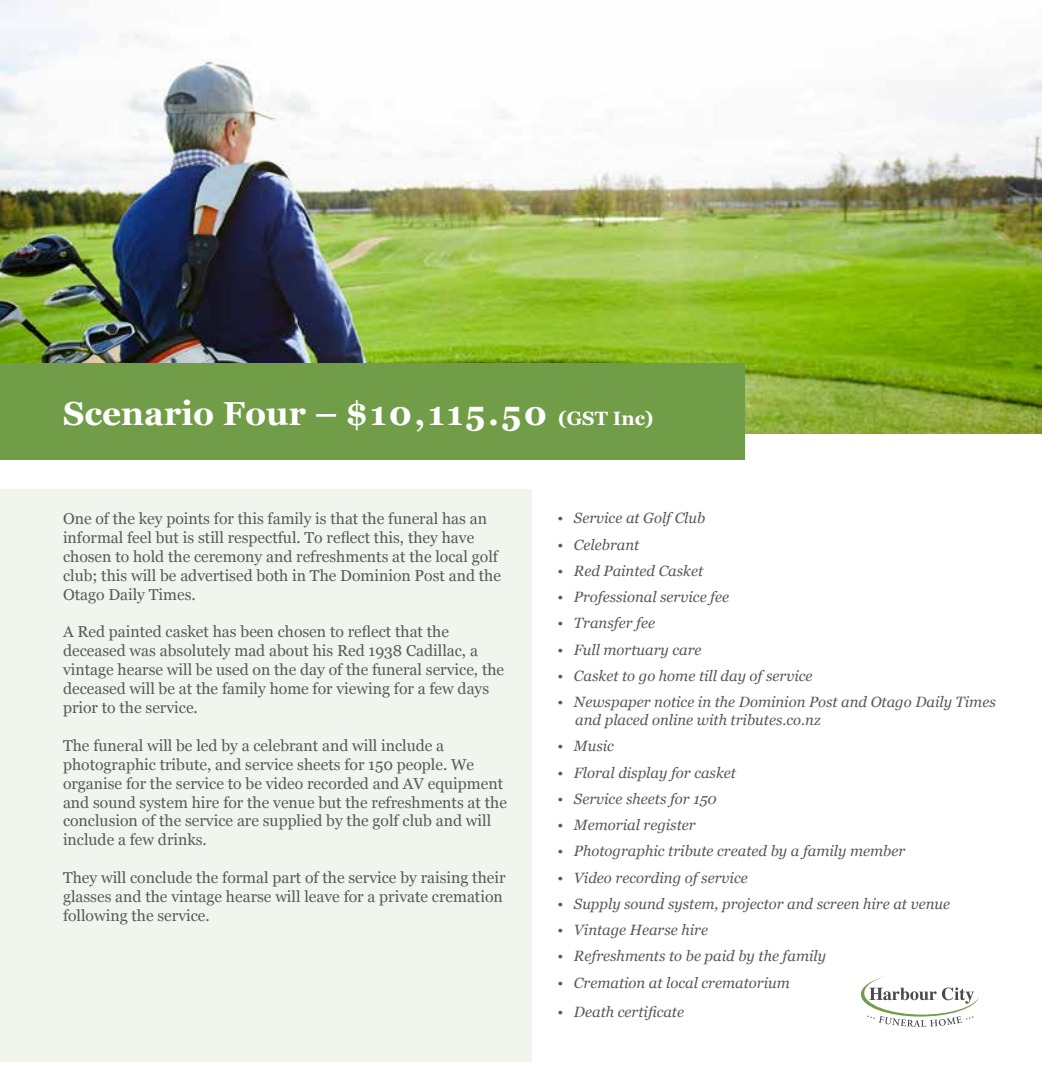
<style>
.page{position:relative;width:1042px;height:1092px;background:#fff}
.page>*{position:absolute;margin:0;border:0;box-sizing:border-box;transform-origin:0 0}
.t1{font:700 33.25px "Georgia";color:#fff}
.t2{font:15.75px/18.9px "Georgia";color:#59595c}
.t3{font:italic 14.88px/17.8px "Georgia";color:#59595c}
.s1{font-size:19.25px}
</style>
<div class="page">
<img style="left:0;top:0;width:1042px;height:433px">
<div style="left:0;top:489px;width:532px;height:572px;background:#f1f5ed"></div>
<div style="left:0;top:363px;width:745px;height:96px;background:#719d48"></div>
<svg style="left:861px;top:976px;width:118px;height:50px"></svg>
<h1 class="t1" style="left:63px;top:388px;width:592px">Scenario Four – $10,115.50 <span class="s1">(GST Inc)</span></h1>
<p class="t2" style="left:63px;top:508px;width:439px">One of the key points for this family is that the funeral has an informal feel but is still respectful. To reflect this, they have chosen to hold the ceremony and refreshments at the local golf club; this will be advertised both in The Dominion Post and the Otago Daily Times.</p>
<p class="t2" style="left:63px;top:621px;width:443px">A Red painted casket has been chosen to reflect that the deceased was absolutely mad about his Red 1938 Cadillac, a vintage hearse will be used on the day of the funeral service, the deceased will be at the family home for viewing for a few days prior to the service.</p>
<p class="t2" style="left:63px;top:735px;width:445px">The funeral will be led by a celebrant and will include a photographic tribute, and service sheets for 150 people. We organise for the service to be video recorded and AV equipment and sound system hire for the venue but the refreshments at the conclusion of the service are supplied by the golf club and will include a few drinks.</p>
<p class="t2" style="left:63px;top:867px;width:444px">They will conclude the formal part of the service by raising their glasses and the vintage hearse will leave for a private cremation following the service.</p>
<p class="t3" style="left:557px;top:508px;width:149px">• Service at Golf Club</p>
<p class="t3" style="left:557px;top:535px;width:83px">• Celebrant</p>
<p class="t3" style="left:557px;top:561px;width:147px">• Red Painted Casket</p>
<p class="t3" style="left:557px;top:587px;width:173px">• Professional service fee</p>
<p class="t3" style="left:557px;top:613px;width:99px">• Transfer fee</p>
<p class="t3" style="left:557px;top:640px;width:146px">• Full mortuary care</p>
<p class="t3" style="left:557px;top:666px;width:257px">• Casket to go home till day of service</p>
<p class="t3" style="left:575px;top:692px;width:422px;text-indent:-18px">• Newspaper notice in the Dominion Post and Otago Daily Times and placed online with tributes.co.nz</p>
<p class="t3" style="left:557px;top:736px;width:58px">• Music</p>
<p class="t3" style="left:557px;top:762px;width:180px">• Floral display for casket</p>
<p class="t3" style="left:557px;top:789px;width:161px">• Service sheets for 150</p>
<p class="t3" style="left:557px;top:815px;width:140px">• Memorial register</p>
<p class="t3" style="left:557px;top:841px;width:349px">• Photographic tribute created by a family member</p>
<p class="t3" style="left:557px;top:867px;width:192px">• Video recording of service</p>
<p class="t3" style="left:557px;top:894px;width:394px">• Supply sound system, projector and screen hire at venue</p>
<p class="t3" style="left:557px;top:920px;width:152px">• Vintage Hearse hire</p>
<p class="t3" style="left:557px;top:946px;width:270px">• Refreshments to be paid by the family</p>
<p class="t3" style="left:557px;top:972px;width:234px">• Cremation at local crematorium</p>
<p class="t3" style="left:557px;top:1002px;width:128px">• Death certificate</p>
</div>
